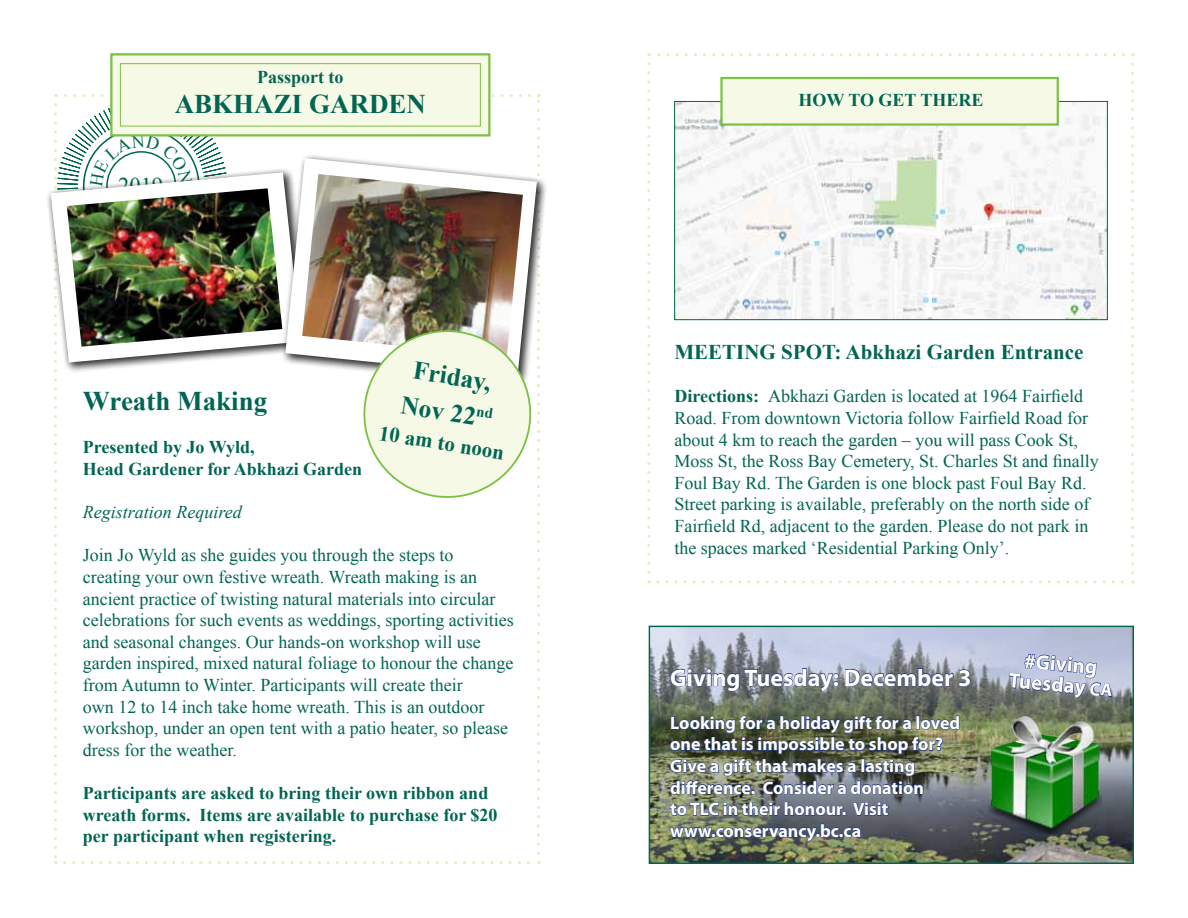
<style>
.page{position:relative;width:1188px;height:918px;background:#fff}
.page>*{position:absolute;margin:0;border:0;box-sizing:border-box;transform-origin:0 0}
.t1{font:700 27px "Times New Roman";color:#006553}
.t2{font:700 25.5px/36px "Times New Roman";color:#006553}
.t3{font:700 24px "Myriad Pro";color:#fff}
.t4{font:22.5px "Times New Roman";color:#00674e}
.t5{font:700 21px "Times New Roman";color:#006553}
.t6{font:700 21px/21px "Myriad Pro";color:#fff;text-align:center}
.t7{font:18px/21.6px "Times New Roman";color:#006553}
.t8{font:700 18px/21.6px "Times New Roman";color:#006553}
.t9{font:700 18px/21.6px "Myriad Pro";color:#fff}
.t10{font:italic 18px "Times New Roman";color:#006553}
.s1{font-weight:700}
.s2{font-size:18px}
</style>
<div class="page">
<div style="left:110px;top:53px;width:380px;height:83px;background:#f6f9e6;border:2px solid #7ac144"></div>
<div style="left:120px;top:63px;width:361px;height:63px;border:1px solid #7ac144"></div>
<div style="left:280px;top:153px;width:267px;height:234px;background:#000;opacity:.6"></div>
<svg style="left:647px;top:64px;width:3px;height:519px"></svg>
<svg style="left:658px;top:580px;width:475px;height:3px"></svg>
<svg style="left:1131px;top:53px;width:3px;height:520px"></svg>
<svg style="left:649px;top:53px;width:475px;height:3px"></svg>
<img style="left:676px;top:103px;width:430px;height:215px">
<div style="left:674px;top:101px;width:434px;height:219px;border:1px solid #00674e"></div>
<img style="left:652px;top:629px;width:479px;height:232px">
<div style="left:649px;top:626px;width:485px;height:238px;border:2px solid #00674e"></div>
<div style="left:720px;top:77px;width:339px;height:49px;background:#f6f9e6;border:2px solid #7ac144"></div>
<img style="left:988px;top:729px;width:114px;height:105px">
<svg style="left:650px;top:627px;width:479px;height:102px;background:#9ea5ac"></svg>
<svg style="left:670px;top:665px;width:169px;height:29px;background:#778092"></svg>
<svg style="left:845px;top:666px;width:126px;height:27px;background:#6f7784"></svg>
<img style="left:669px;top:709px;width:291px;height:144px">
<svg style="left:1009px;top:650px;width:103px;height:58px;background:#8e97ac"></svg>
<svg style="left:54px;top:94px;width:486px;height:770px"></svg>
<p class="t8" style="left:257px;top:65px;width:88px">Passport to</p>
<h1 class="t1" style="left:175px;top:86px;width:253px">ABKHAZI GARDEN</h1>
<p class="t4" style="left:118px;top:170px;width:46px">2019</p>
<h2 class="t2" style="left:410px;top:350px;width:94px;rotate:9deg">Friday,<br>Nov 22<sup>nd</sup></h2>
<p class="t5" style="left:382px;top:418px;width:128px;rotate:9deg">10 am to noon</p>
<h1 class="t1" style="left:83px;top:383px;width:186px">Wreath Making</h1>
<p class="t8" style="left:83px;top:436px;width:281px">Presented by Jo Wyld,<br>Head Gardener for Abkhazi Garden</p>
<p class="t10" style="left:83px;top:500px;width:160px">Registration Required</p>
<p class="t7" style="left:83px;top:544px;width:432px">Join Jo Wyld as she guides you through the steps to creating your own festive wreath. Wreath making is an ancient practice of twisting natural materials into circular celebrations for such events as weddings, sporting activities and seasonal changes. Our hands-on workshop will use garden inspired, mixed natural foliage to honour the change from Autumn to Winter. Participants will create their<br>own 12 to 14 inch take home wreath. This is an outdoor workshop, under an open tent with a patio heater, so please dress for the weather.</p>
<p class="t8" style="left:83px;top:782px;width:416px">Participants are asked to bring their own ribbon and wreath forms. Items are available to purchase for $20 per participant when registering.</p>
<p class="t8" style="left:799px;top:89px;width:186px">HOW TO GET THERE</p>
<p class="t5" style="left:674px;top:338px;width:411px">MEETING SPOT: Abkhazi Garden Entrance</p>
<p class="t7" style="left:674px;top:385px;width:426px"><span class="s1">Directions:</span> Abkhazi Garden is located at 1964 Fairfield Road. From downtown Victoria follow Fairfield Road for about 4 km to reach the garden – you will pass Cook St, Moss St, the Ross Bay Cemetery, St. Charles St and finally Foul Bay Rd. The Garden is one block past Foul Bay Rd.<br>Street parking is available, preferably on the north side of Fairfield Rd, adjacent to the garden. Please do not park in the spaces marked ‘Residential Parking Only’.</p>
<h3 class="t3" style="left:670px;top:662px;width:303px">Giving Tuesday: December 3</h3>
<p class="t9" style="left:670px;top:711px;width:292px">Looking for a holiday gift for a loved one that is impossible to shop for?<br>Give a gift that makes a lasting difference. Consider a donation<br>to TLC in their honour. Visit www.conservancy.bc.ca</p>
<p class="t6" style="left:1012px;top:648px;width:106px;rotate:5deg">#Giving<br>Tuesday <span class="s2">CA</span></p>
</div>
